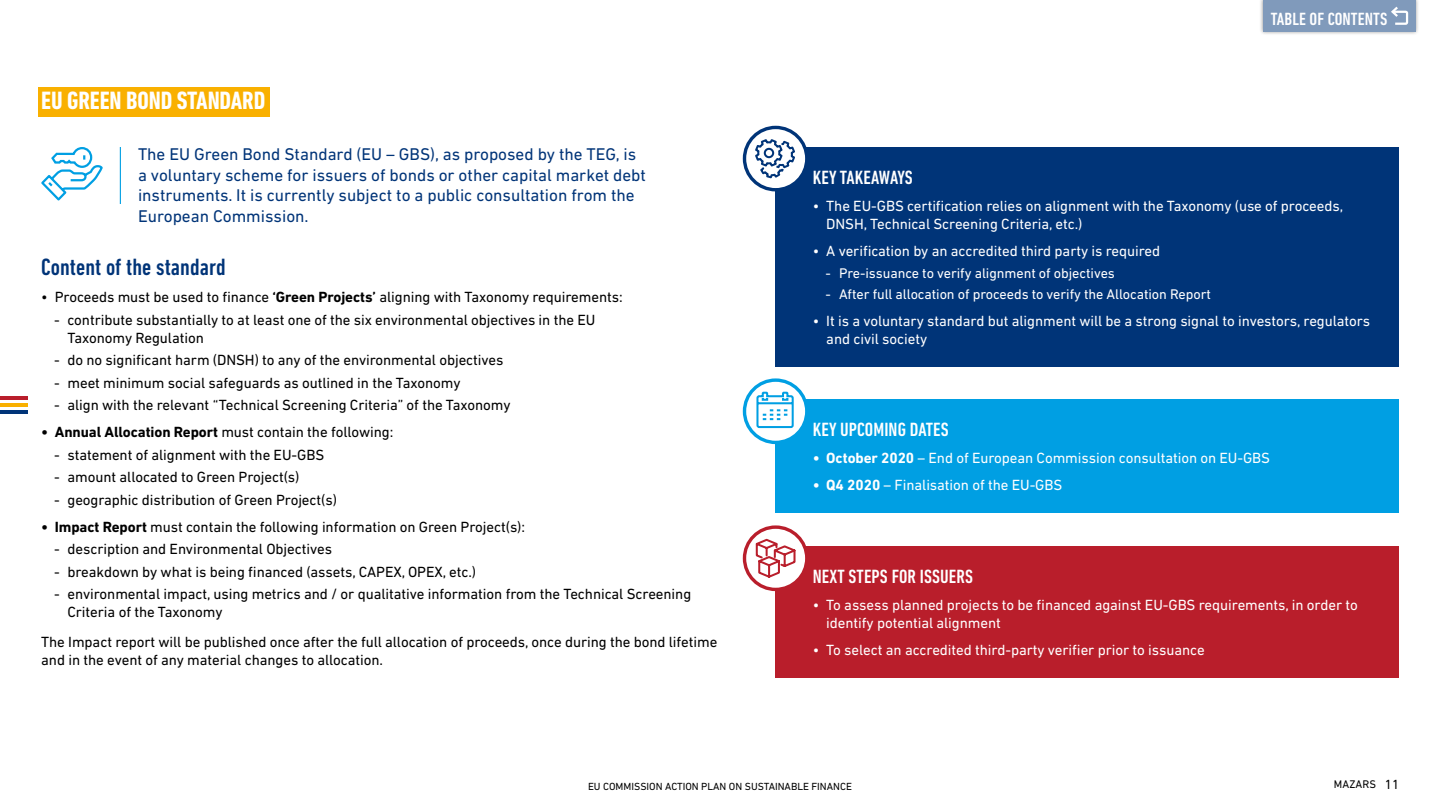
<style>
.page{position:relative;width:1440px;height:810px;background:#fff}
.page>*{position:absolute;margin:0;border:0;box-sizing:border-box;transform-origin:0 0}
.t1{font:700 condensed 25.5px "DIN Next LT Pro";letter-spacing:-.005em;color:#fff}
.t2{font:500 condensed 24px "DIN Next LT Pro";letter-spacing:.005em;color:#003478}
.t3{font:500 condensed 19.5px "DIN Next LT Pro";letter-spacing:.005em;color:#fff}
.t4{font:500 condensed 18px "DIN Next LT Pro";letter-spacing:.005em;color:#fff}
.t5{font:17.25px/20.7px "DIN Next LT Pro";color:#003478}
.t6{font:15px/18px "DIN Next LT Pro";letter-spacing:-.005em;color:#000}
.t7{font:15px/18px "DIN Next LT Pro";letter-spacing:-.005em;color:#fff}
.t8{font:14.25px "DIN Next LT Pro";letter-spacing:-.005em;color:#fff}
.t9{font:11.25px "DIN Next LT Pro";letter-spacing:.01em;color:#000}
.t10{font:10.5px "DIN Next LT Pro";color:#000}
.s1{font-weight:700}
.s2{font-size:13.5px}
</style>
<div class="page">
<hr style="left:0;top:410px;width:28px;height:3px;background:#003478">
<hr style="left:0;top:403px;width:28px;height:4px;background:#f9b000">
<hr style="left:0;top:397px;width:28px;height:3px;background:#b91e2b">
<div style="left:1259px;top:0;width:161px;height:36px;background:#000;opacity:.44"></div>
<div style="left:1263px;top:0;width:153px;height:32px;background:#809abb"></div>
<svg style="left:1391px;top:6px;width:18px;height:19px"></svg>
<div style="left:38px;top:87px;width:232px;height:30px;background:#f9b000"></div>
<svg style="left:41px;top:147px;width:62px;height:54px"></svg>
<div style="left:775px;top:147px;width:624px;height:220px;background:#003478"></div>
<div style="left:775px;top:399px;width:624px;height:114px;background:#009fe3"></div>
<div style="left:775px;top:546px;width:624px;height:132px;background:#b91e2b"></div>
<hr style="left:120px;top:147px;width:1px;height:57px;background:#009fe3">
<svg style="left:745px;top:527px;width:62px;height:62px"></svg>
<div style="left:743px;top:525px;width:65px;height:66px;border:3px solid #b91e2b;border-radius:50%"></div>
<svg style="left:754px;top:538px;width:43px;height:41px"></svg>
<svg style="left:745px;top:127px;width:62px;height:63px"></svg>
<div style="left:743px;top:126px;width:65px;height:65px;border:3px solid #003478;border-radius:50%"></div>
<svg style="left:754px;top:138px;width:43px;height:42px"></svg>
<svg style="left:745px;top:380px;width:62px;height:62px"></svg>
<div style="left:743px;top:378px;width:65px;height:66px;border:3px solid #009fe3;border-radius:50%"></div>
<svg style="left:755px;top:391px;width:40px;height:38px"></svg>
<h1 class="t1" style="left:41px;top:86px;width:226px">EU GREEN BOND STANDARD</h1>
<p class="t5" style="left:138px;top:144px;width:510px">The EU Green Bond Standard (EU – GBS), as proposed by the TEG, is a voluntary scheme for issuers of bonds or other capital market debt instruments. It is currently subject to a public consultation from the European Commission.</p>
<h2 class="t2" style="left:41px;top:254px;width:186px">Content of the standard</h2>
<p class="t6" style="left:41px;top:288px;width:583px">• Proceeds must be used to finance <span class="s1">‘Green Projects’</span> aligning with Taxonomy requirements:</p>
<p class="t6" style="left:68px;top:310px;width:529px;text-indent:-14px">- contribute substantially to at least one of the six environmental objectives in the EU<br>Taxonomy Regulation</p>
<p class="t6" style="left:54px;top:351px;width:451px">- do no significant harm (DNSH) to any of the environmental objectives</p>
<p class="t6" style="left:54px;top:373px;width:408px">- meet minimum social safeguards as outlined in the Taxonomy</p>
<p class="t6" style="left:54px;top:396px;width:458px">- align with the relevant “Technical Screening Criteria” of the Taxonomy</p>
<p class="t6" style="left:41px;top:423px;width:354px"><span class="s1">• Annual Allocation Report</span> must contain the following:</p>
<p class="t6" style="left:54px;top:445px;width:272px">- statement of alignment with the EU-GBS</p>
<p class="t6" style="left:54px;top:468px;width:247px">- amount allocated to Green Project(s)</p>
<p class="t6" style="left:54px;top:490px;width:285px">- geographic distribution of Green Project(s)</p>
<p class="t6" style="left:41px;top:517px;width:485px"><span class="s1">• Impact Report</span> must contain the following information on Green Project(s):</p>
<p class="t6" style="left:54px;top:540px;width:280px">- description and Environmental Objectives</p>
<p class="t6" style="left:54px;top:562px;width:424px">- breakdown by what is being financed (assets, CAPEX, OPEX, etc.)</p>
<p class="t6" style="left:68px;top:585px;width:625px;text-indent:-14px">- environmental impact, using metrics and / or qualitative information from the Technical Screening<br>Criteria of the Taxonomy</p>
<p class="t6" style="left:41px;top:633px;width:678px">The Impact report will be published once after the full allocation of proceeds, once during the bond lifetime and in the event of any material changes to allocation.</p>
<p class="t4" style="left:1271px;top:9px;width:118px">TABLE OF CONTENTS</p>
<h3 class="t3" style="left:813px;top:167px;width:101px">KEY TAKEAWAYS</h3>
<p class="t7" style="left:826px;top:197px;width:518px;text-indent:-14px">• The EU-GBS certification relies on alignment with the Taxonomy (use of proceeds,<br>DNSH, Technical Screening Criteria, etc.)</p>
<p class="t7" style="left:813px;top:242px;width:349px">• A verification by an accredited third party is required</p>
<p class="t8" style="left:826px;top:265px;width:291px">- Pre-issuance to verify alignment of objectives</p>
<p class="t8" style="left:826px;top:286px;width:387px">- After full allocation of proceeds to verify the Allocation Report</p>
<p class="t7" style="left:826px;top:312px;width:545px;text-indent:-14px">• It is a voluntary standard but alignment will be a strong signal to investors, regulators and civil society</p>
<h3 class="t3" style="left:813px;top:418px;width:137px">KEY UPCOMING DATES</h3>
<p class="t7" style="left:813px;top:449px;width:459px"><span class="s1">• October 2020</span> – End of European Commission consultation on EU-GBS</p>
<p class="t7" style="left:813px;top:476px;width:251px"><span class="s1">• Q4 2020</span> – Finalisation of the EU-GBS</p>
<h3 class="t3" style="left:813px;top:566px;width:162px">NEXT STEPS FOR ISSUERS</h3>
<p class="t7" style="left:826px;top:596px;width:533px;text-indent:-14px">• To assess planned projects to be financed against EU-GBS requirements, in order to identify potential alignment</p>
<p class="t7" style="left:813px;top:641px;width:393px">• To select an accredited third-party verifier prior to issuance</p>
<p class="t10" style="left:588px;top:780px;width:265px">EU COMMISSION ACTION PLAN ON SUSTAINABLE FINANCE</p>
<p class="t9" style="left:1334px;top:778px;width:67px">MAZARS <span class="s2">11</span></p>
</div>
